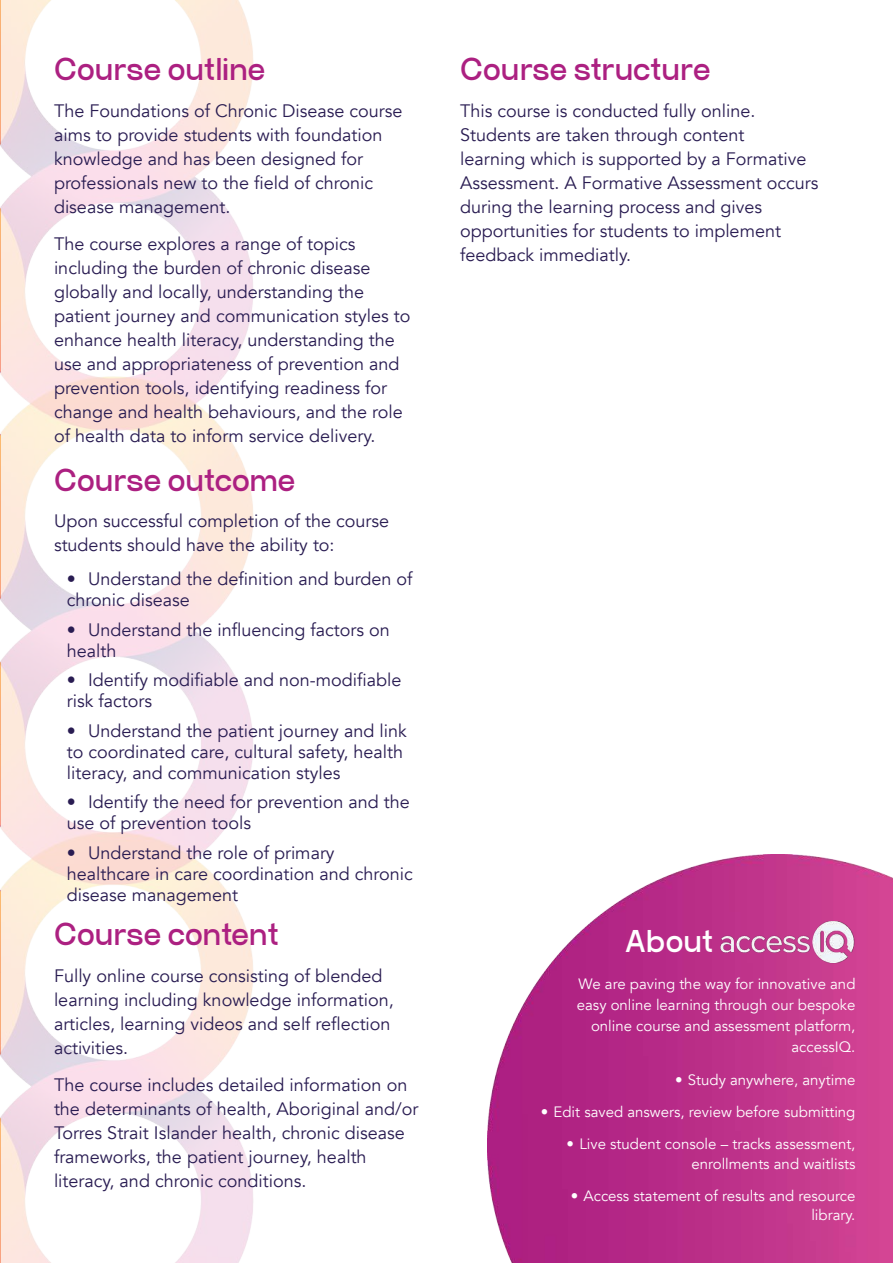
<style>
.page{position:relative;width:893px;height:1263px;background:#fff}
.page>*{position:absolute;margin:0;border:0;box-sizing:border-box;transform-origin:0 0}
.t1{font:700 30px "Craftwork Sans";color:#ac2081}
.t2{font:700 30px "Craftwork Sans";color:#fff}
.t3{font:18px/24px "Avenir";color:#291c52}
.t4{font:15px/21px "Avenir";color:#fff;text-align:right}
</style>
<div class="page">
<img style="left:0;top:0;width:893px;height:1263px">
<h1 class="t1" style="left:54px;top:52px;width:213px">Course outline</h1>
<p class="t3" style="left:54px;top:101px;width:350px">The Foundations of Chronic Disease course aims to provide students with foundation knowledge and has been designed for professionals new to the field of chronic disease management.</p>
<p class="t3" style="left:54px;top:234px;width:358px">The course explores a range of topics including the burden of chronic disease globally and locally, understanding the patient journey and communication styles to enhance health literacy, understanding the use and appropriateness of prevention and prevention tools, identifying readiness for change and health behaviours, and the role of health data to inform service delivery.</p>
<h1 class="t1" style="left:54px;top:462px;width:243px">Course outcome</h1>
<p class="t3" style="left:54px;top:511px;width:337px">Upon successful completion of the course students should have the ability to:</p>
<p class="t3" style="left:67px;top:570px;width:347px;line-height:21px">• Understand the definition and burden of chronic disease</p>
<p class="t3" style="left:67px;top:621px;width:324px;line-height:21px">• Understand the influencing factors on health</p>
<p class="t3" style="left:67px;top:671px;width:336px;line-height:21px">• Identify modifiable and non-modifiable risk factors</p>
<p class="t3" style="left:67px;top:722px;width:341px;line-height:21px">• Understand the patient journey and link to coordinated care, cultural safety, health literacy, and communication styles</p>
<p class="t3" style="left:67px;top:793px;width:345px;line-height:21px">• Identify the need for prevention and the use of prevention tools</p>
<p class="t3" style="left:67px;top:844px;width:348px;line-height:21px">• Understand the role of primary healthcare in care coordination and chronic disease management</p>
<h1 class="t1" style="left:54px;top:917px;width:226px">Course content</h1>
<p class="t3" style="left:54px;top:966px;width:341px">Fully online course consisting of blended learning including knowledge information, articles, learning videos and self reflection activities.</p>
<p class="t3" style="left:54px;top:1074px;width:366px">The course includes detailed information on the determinants of health, Aboriginal and/or Torres Strait Islander health, chronic disease frameworks, the patient journey, health literacy, and chronic conditions.</p>
<h1 class="t1" style="left:460px;top:52px;width:252px">Course structure</h1>
<p class="t3" style="left:460px;top:101px;width:360px">This course is conducted fully online.<br>Students are taken through content<br>learning which is supported by a Formative Assessment. A Formative Assessment occurs during the learning process and gives opportunities for students to implement feedback immediatly.</p>
<h1 class="t2" style="left:625px;top:923px;width:90px">About</h1>
<p class="t4" style="left:577px;top:975px;width:280px">We are paving the way for innovative and easy online learning through our bespoke online course and assessment platform, accessIQ.</p>
<p class="t4" style="left:675px;top:1070px;width:182px">• Study anywhere, anytime</p>
<p class="t4" style="left:541px;top:1103px;width:316px">• Edit saved answers, review before submitting</p>
<p class="t4" style="left:567px;top:1136px;width:290px;line-height:19.5px">• Live student console – tracks assessment, enrollments and waitlists</p>
<p class="t4" style="left:571px;top:1187px;width:286px;line-height:19.5px">• Access statement of results and resource library.</p>
</div>
